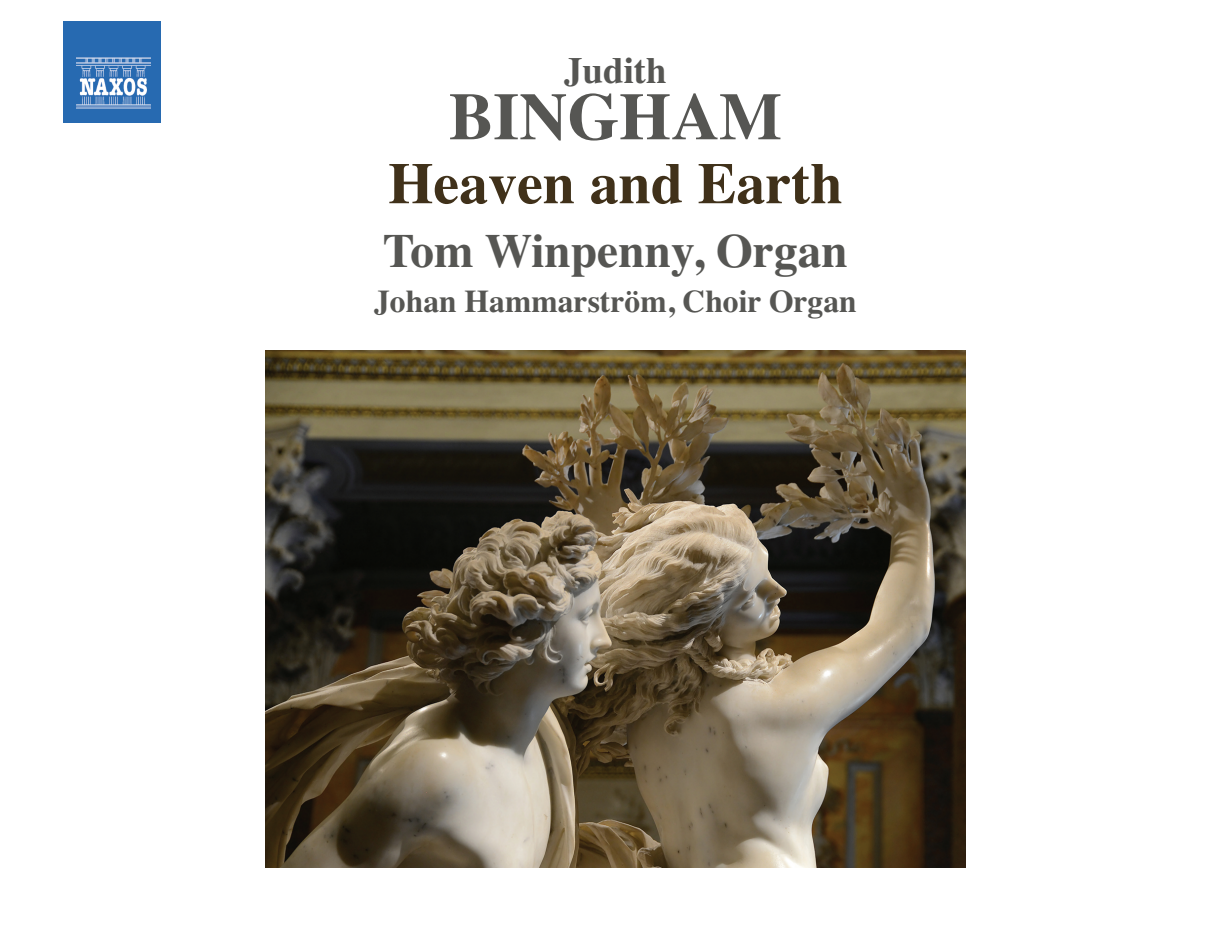
<style>
.page{position:relative;width:1231px;height:936px;background:#fff}
.page>*{position:absolute;margin:0;border:0;box-sizing:border-box;transform-origin:0 0}
.t1{font:700 66.6px "Times";color:#565653}
.t2{font:700 58.05px "Times";color:#40311a}
.t3{font:700 47.4px "Times";color:#565653}
.t4{font:700 36.9px "Times";color:#565653}
.t5{font:700 31.65px "Times";color:#565653}
</style>
<div class="page">
<img style="left:266px;top:350px;width:699px;height:516px">
<div style="left:64px;top:21px;width:97px;height:102px;background:#276ab1"></div>
<img style="left:76px;top:58px;width:74px;height:50px">
<p class="t4" style="left:564px;top:48px;width:104px">Judith</p>
<h1 class="t1" style="left:449px;top:77px;width:334px">BINGHAM</h1>
<h2 class="t2" style="left:388px;top:149px;width:456px">Heaven and Earth</h2>
<h3 class="t3" style="left:383px;top:223px;width:466px">Tom Winpenny, Organ</h3>
<p class="t5" style="left:374px;top:282px;width:484px">Johan Hammarström, Choir Organ</p>
</div>
